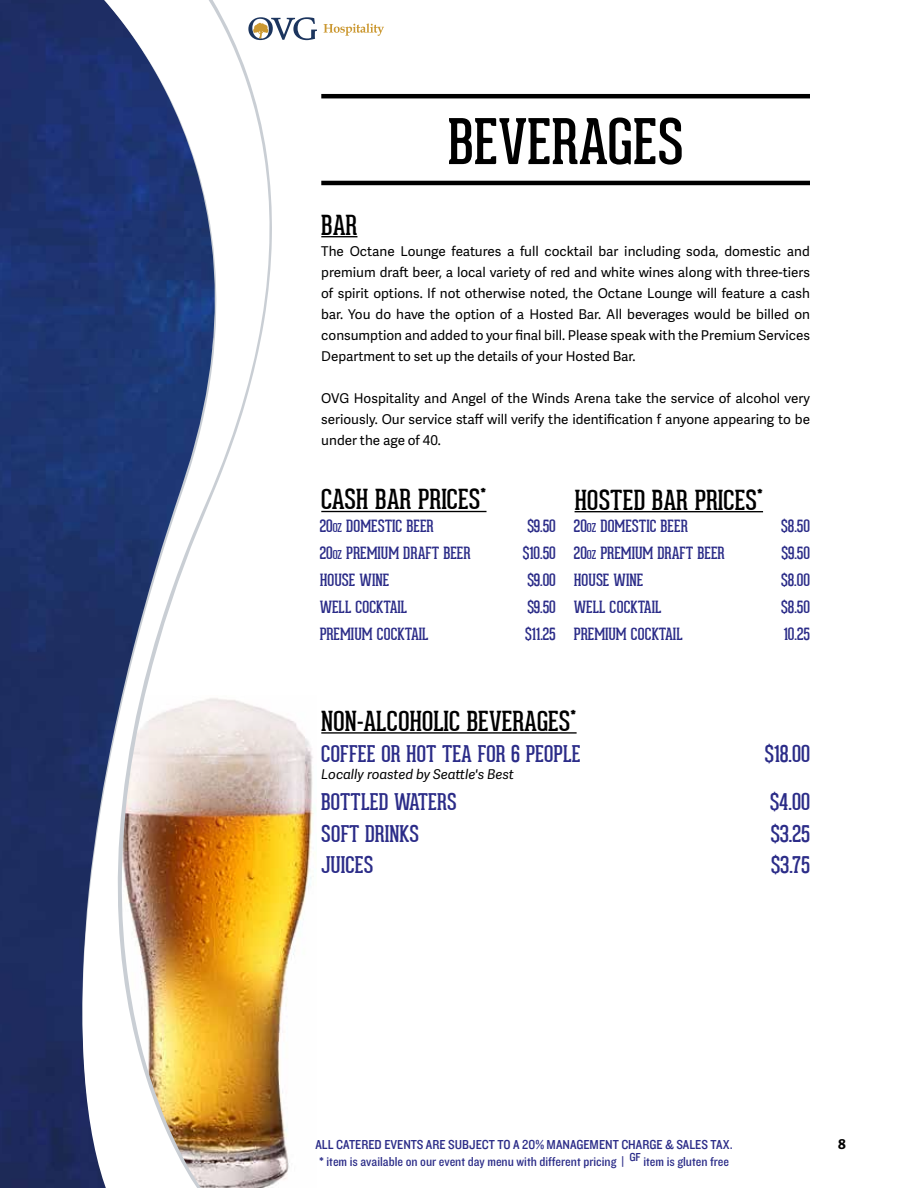
<style>
.page{position:relative;width:918px;height:1188px;background:#fff}
.page>*{position:absolute;margin:0;border:0;box-sizing:border-box;transform-origin:0 0}
.t1{font:61.5px "Geared Slab";color:#000}
.t2{font:27px "Geared Slab";color:#000}
.t3{font:22.5px "Geared Slab";color:#2b2c88}
.t4{font:16.5px "Geared Slab";color:#2b2c88}
.t5{font:13.5px/21px "Adelle Sans";color:#000;text-align:justify}
.t6{font:13.5px/16.2px "Knockout HTF30 Junior Welterwt";color:#2b2c88}
.t7{font:italic 13.5px "Adelle Sans";letter-spacing:-.005em;color:#000}
.t8{font:700 13.5px "Adelle Sans";color:#000}
.s1{font-size:12px}
</style>
<div class="page">
<img style="left:0;top:0;width:9px;height:1188px">
<svg style="left:9px;top:0;width:329px;height:1188px"></svg>
<svg style="left:248px;top:17px;width:69px;height:23px"></svg>
<svg style="left:324px;top:23px;width:60px;height:13px"></svg>
<hr style="left:321px;top:236px;width:36px;height:1px;background:#000">
<hr style="left:321px;top:511px;width:166px;height:1px;background:#000">
<hr style="left:321px;top:732px;width:256px;height:2px;background:#000">
<hr style="left:321px;top:181px;width:489px;height:4px;background:#000">
<hr style="left:321px;top:94px;width:489px;height:4px;background:#000">
<hr style="left:575px;top:511px;width:188px;height:1px;background:#000">
<h1 class="t1" style="left:448px;top:105px;width:237px">BEVERAGES</h1>
<h2 class="t2" style="left:321px;top:209px;width:38px">BAR</h2>
<p class="t5" style="left:321px;top:240px;width:490px">The Octane Lounge features a full cocktail bar including soda, domestic and premium draft beer, a local variety of red and white wines along with three-tiers of spirit options. If not otherwise noted, the Octane Lounge will feature a cash bar. You do have the option of a Hosted Bar. All beverages would be billed on consumption and added to your final bill. Please speak with the Premium Services Department to set up the details of your Hosted Bar.</p>
<p class="t5" style="left:321px;top:387px;width:490px">OVG Hospitality and Angel of the Winds Arena take the service of alcohol very seriously. Our service staff will verify the identification f anyone appearing to be under the age of 40.</p>
<h2 class="t2" style="left:321px;top:483px;width:167px">CASH BAR PRICES*</h2>
<p class="t4" style="left:320px;top:516px;width:116px">20<span class="s1">OZ</span> DOMESTIC BEER</p>
<p class="t4" style="left:527px;top:516px;width:30px">$9.50</p>
<p class="t4" style="left:320px;top:543px;width:153px">20<span class="s1">OZ</span> PREMIUM DRAFT BEER</p>
<p class="t4" style="left:523px;top:543px;width:35px">$10.50</p>
<p class="t4" style="left:320px;top:570px;width:71px">HOUSE WINE</p>
<p class="t4" style="left:527px;top:570px;width:30px">$9.00</p>
<p class="t4" style="left:320px;top:597px;width:89px">WELL COCKTAIL</p>
<p class="t4" style="left:527px;top:597px;width:30px">$9.50</p>
<p class="t4" style="left:320px;top:624px;width:110px">PREMIUM COCKTAIL</p>
<p class="t4" style="left:525px;top:624px;width:32px">$11.25</p>
<h2 class="t2" style="left:575px;top:484px;width:190px">HOSTED BAR PRICES*</h2>
<p class="t4" style="left:574px;top:516px;width:116px">20<span class="s1">OZ</span> DOMESTIC BEER</p>
<p class="t4" style="left:781px;top:516px;width:30px">$8.50</p>
<p class="t4" style="left:574px;top:543px;width:153px">20<span class="s1">OZ</span> PREMIUM DRAFT BEER</p>
<p class="t4" style="left:782px;top:543px;width:30px">$9.50</p>
<p class="t4" style="left:574px;top:570px;width:71px">HOUSE WINE</p>
<p class="t4" style="left:781px;top:570px;width:30px">$8.00</p>
<p class="t4" style="left:574px;top:597px;width:89px">WELL COCKTAIL</p>
<p class="t4" style="left:781px;top:597px;width:30px">$8.50</p>
<p class="t4" style="left:574px;top:624px;width:110px">PREMIUM COCKTAIL</p>
<p class="t4" style="left:784px;top:624px;width:28px">10.25</p>
<h2 class="t2" style="left:321px;top:705px;width:257px">NON-ALCOHOLIC BEVERAGES*</h2>
<h3 class="t3" style="left:321px;top:741px;width:261px">COFFEE OR HOT TEA FOR 6 PEOPLE</h3>
<h3 class="t3" style="left:765px;top:741px;width:47px">$18.00</h3>
<p class="t7" style="left:321px;top:764px;width:194px">Locally roasted by Seattle's Best</p>
<h3 class="t3" style="left:321px;top:788px;width:137px">BOTTLED WATERS</h3>
<h3 class="t3" style="left:770px;top:788px;width:41px">$4.00</h3>
<h3 class="t3" style="left:321px;top:820px;width:99px">SOFT DRINKS</h3>
<h3 class="t3" style="left:771px;top:820px;width:41px">$3.25</h3>
<h3 class="t3" style="left:321px;top:851px;width:54px">JUICES</h3>
<h3 class="t3" style="left:771px;top:851px;width:40px">$3.75</h3>
<p class="t6" style="left:315px;top:1137px;width:419px">ALL CATERED EVENTS ARE SUBJECT TO A 20% MANAGEMENT CHARGE &amp; SALES TAX. * item is available on our event day menu with different pricing | <sup>GF</sup> item is gluten free</p>
<p class="t8" style="left:838px;top:1134px;width:9px">8</p>
</div>
